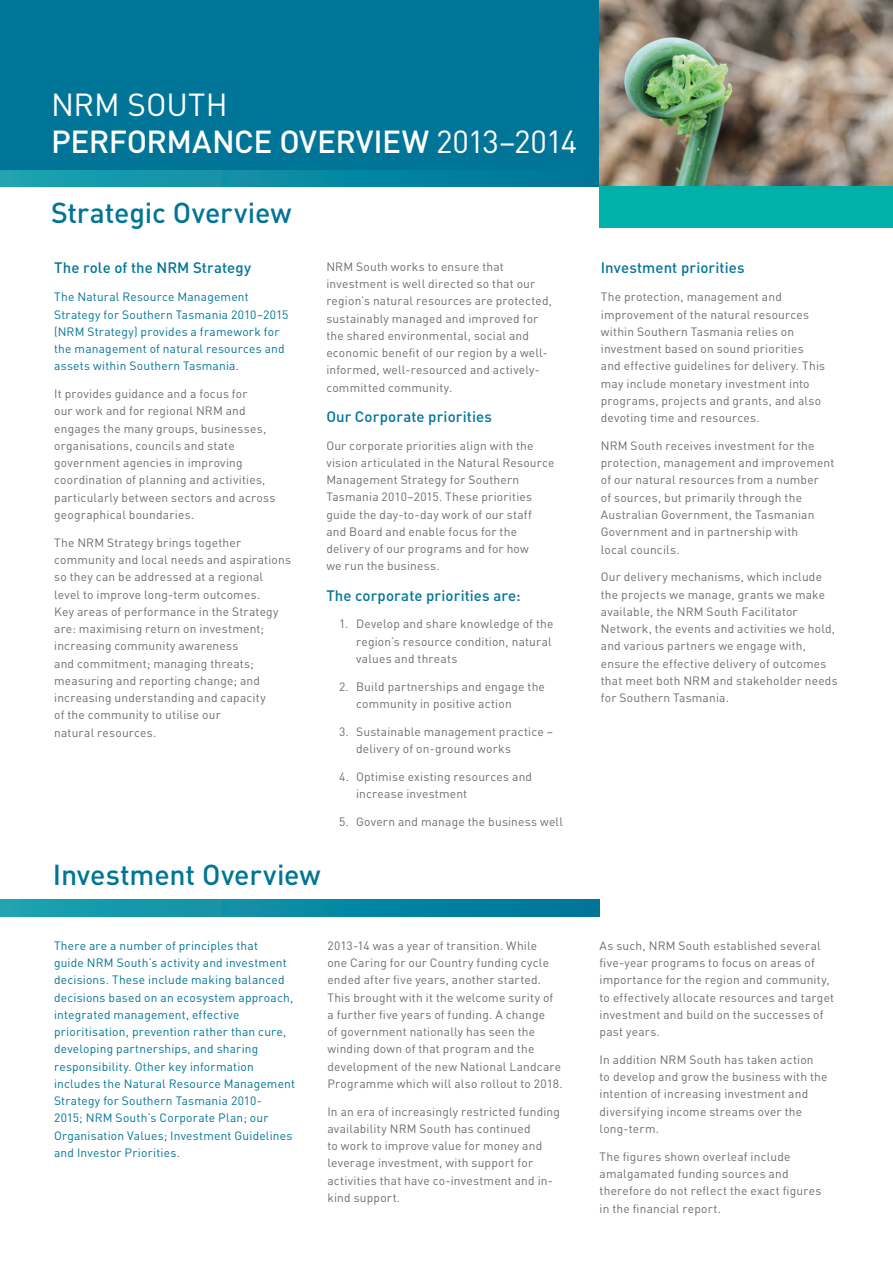
<style>
.page{position:relative;width:893px;height:1263px;background:#fff}
.page>*{position:absolute;margin:0;border:0;box-sizing:border-box;transform-origin:0 0}
.Paragraph_Style_1{font:500 31.5px/37.5px "DIN";letter-spacing:-.015em;color:#fff}
.Paragraph_Style_1-2{font:500 28.5px "DIN";letter-spacing:-.005em;color:#007597}
.Paragraph_Style_1-3{font:500 15px "DIN";letter-spacing:.005em;color:#007597}
.Paragraph_Style_1-4{font:12px/17.2px "DIN";letter-spacing:.015em;color:#6c6d70}
.Paragraph_Style_1-5{font:12px/17.2px "DIN";letter-spacing:.015em;color:#007597}
.s1{font-weight:400}
</style>
<div class="page">
<div style="left:0;top:0;width:600px;height:170px;background:#007597"></div>
<div style="left:0;top:170px;width:600px;height:17px;background:linear-gradient(to right,#1da3b1,#007497)"></div>
<div style="left:0;top:900px;width:600px;height:17px;background:linear-gradient(to right,#1da3b1,#007497)"></div>
<img style="left:600px;top:0;width:293px;height:187px">
<div style="left:600px;top:187px;width:293px;height:41px;background:#00b0a9"></div>
<p class="Paragraph_Style_1" style="left:51px;top:85px;width:528px"><span class="s1">NRM SOUTH<br></span>PERFORMANCE OVERVIEW <span class="s1">2013–2014</span></p>
<p class="Paragraph_Style_1-2" style="left:51px;top:195px;width:242px">Strategic Overview</p>
<p class="Paragraph_Style_1-3" style="left:54px;top:258px;width:198px">The role of the NRM Strategy</p>
<p class="Paragraph_Style_1-5" style="left:54px;top:288px;width:236px">The Natural Resource Management Strategy for Southern Tasmania 2010–2015 (NRM Strategy) provides a framework for the management of natural resources and assets within Southern Tasmania.</p>
<p class="Paragraph_Style_1-4" style="left:54px;top:385px;width:223px">It provides guidance and a focus for<br>our work and for regional NRM and engages the many groups, businesses, organisations, councils and state government agencies in improving coordination of planning and activities, particularly between sectors and across geographical boundaries.</p>
<p class="Paragraph_Style_1-4" style="left:54px;top:534px;width:238px">The NRM Strategy brings together community and local needs and aspirations so they can be addressed at a regional level to improve long-term outcomes.<br>Key areas of performance in the Strategy are: maximising return on investment; increasing community awareness<br>and commitment; managing threats; measuring and reporting change; and increasing understanding and capacity<br>of the community to utilise our<br>natural resources.</p>
<p class="Paragraph_Style_1-4" style="left:326px;top:258px;width:227px">NRM South works to ensure that investment is well directed so that our region’s natural resources are protected, sustainably managed and improved for the shared environmental, social and economic benefit of our region by a well&shy;informed, well-resourced and actively&shy;committed community.</p>
<p class="Paragraph_Style_1-3" style="left:326px;top:407px;width:167px">Our Corporate priorities</p>
<p class="Paragraph_Style_1-4" style="left:326px;top:436px;width:230px">Our corporate priorities align with the vision articulated in the Natural Resource Management Strategy for Southern Tasmania 2010–2015. These priorities guide the day-to-day work of our staff and Board and enable focus for the delivery of our programs and for how<br>we run the business.</p>
<p class="Paragraph_Style_1-3" style="left:326px;top:585px;width:196px">The corporate priorities are:</p>
<p class="Paragraph_Style_1-4" style="left:356px;top:615px;width:199px;text-indent:-17px">1. Develop and share knowledge of the region’s resource condition, natural values and threats</p>
<p class="Paragraph_Style_1-4" style="left:356px;top:678px;width:190px;text-indent:-17px">2. Build partnerships and engage the community in positive action</p>
<p class="Paragraph_Style_1-4" style="left:356px;top:723px;width:198px;text-indent:-17px">3. Sustainable management practice – delivery of on-ground works</p>
<p class="Paragraph_Style_1-4" style="left:356px;top:768px;width:178px;text-indent:-17px">4. Optimise existing resources and increase investment</p>
<p class="Paragraph_Style_1-4" style="left:339px;top:813px;width:225px">5. Govern and manage the business well</p>
<p class="Paragraph_Style_1-2" style="left:53px;top:857px;width:269px">Investment Overview</p>
<p class="Paragraph_Style_1-5" style="left:54px;top:936px;width:243px">There are a number of principles that<br>guide NRM South’s activity and investment decisions. These include making balanced decisions based on an ecosystem approach, integrated management, effective prioritisation, prevention rather than cure, developing partnerships, and sharing responsibility. Other key information includes the Natural Resource Management Strategy for Southern Tasmania 2010-<br>2015; NRM South’s Corporate Plan; our Organisation Values; Investment Guidelines and Investor Priorities.</p>
<p class="Paragraph_Style_1-4" style="left:327px;top:936px;width:237px">2013-14 was a year of transition. While<br>one Caring for our Country funding cycle ended after five years, another started.<br>This brought with it the welcome surity of<br>a further five years of funding. A change<br>of government nationally has seen the winding down of that program and the development of the new National Landcare Programme which will also rollout to 2018.</p>
<p class="Paragraph_Style_1-4" style="left:327px;top:1102px;width:234px">In an era of increasingly restricted funding availability NRM South has continued<br>to work to improve value for money and leverage investment, with support for activities that have co-investment and in&shy;kind support.</p>
<p class="Paragraph_Style_1-3" style="left:601px;top:258px;width:145px">Investment priorities</p>
<p class="Paragraph_Style_1-4" style="left:601px;top:288px;width:226px">The protection, management and improvement of the natural resources within Southern Tasmania relies on investment based on sound priorities and effective guidelines for delivery. This may include monetary investment into programs, projects and grants, and also devoting time and resources.</p>
<p class="Paragraph_Style_1-4" style="left:601px;top:437px;width:235px">NRM South receives investment for the protection, management and improvement of our natural resources from a number<br>of sources, but primarily through the Australian Government, the Tasmanian Government and in partnership with<br>local councils.</p>
<p class="Paragraph_Style_1-4" style="left:601px;top:568px;width:238px">Our delivery mechanisms, which include the projects we manage, grants we make available, the NRM South Facilitator Network, the events and activities we hold, and various partners we engage with, ensure the effective delivery of outcomes that meet both NRM and stakeholder needs for Southern Tasmania.</p>
<p class="Paragraph_Style_1-4" style="left:600px;top:936px;width:236px">As such, NRM South established several five-year programs to focus on areas of importance for the region and community, to effectively allocate resources and target investment and build on the successes of past years.</p>
<p class="Paragraph_Style_1-4" style="left:600px;top:1051px;width:229px">In addition NRM South has taken action<br>to develop and grow the business with the intention of increasing investment and diversifying income streams over the long-term.</p>
<p class="Paragraph_Style_1-4" style="left:600px;top:1147px;width:223px">The figures shown overleaf include amalgamated funding sources and therefore do not reflect the exact figures in the financial report.</p>
</div>
